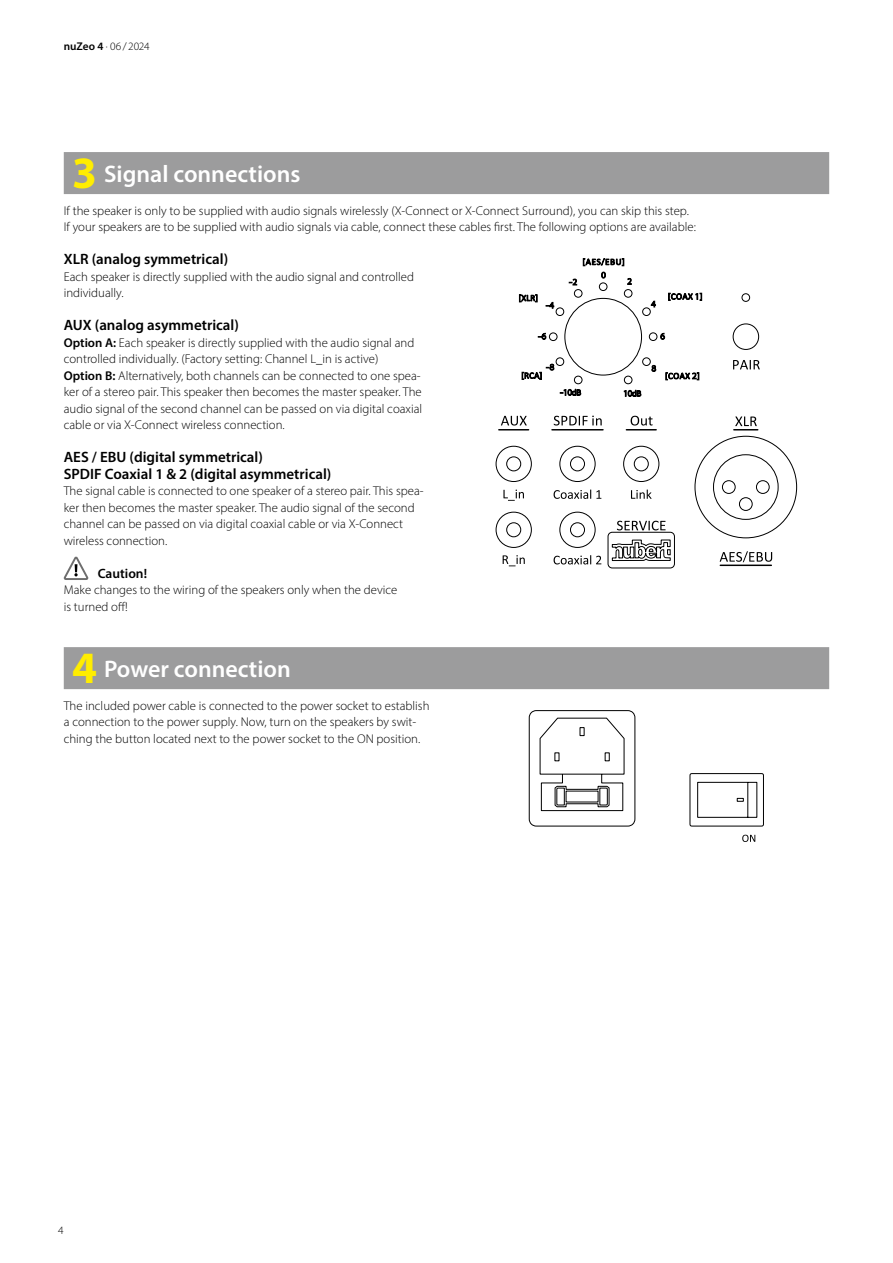
<style>
.page{position:relative;width:893px;height:1263px;background:#fff}
.page>*{position:absolute;margin:0;border:0;box-sizing:border-box;transform-origin:0 0}
.t1{font:600 24px "Myriad Pro";color:#fff}
.t2{font:600 15px/16.5px "Myriad Pro";color:#000}
.t3{font:600 13.5px "Myriad Pro";color:#000}
.t4{font:300 12.75px/16.5px "Myriad Pro";color:#000}
.t5{font:300 11.25px "Myriad Pro";letter-spacing:-.01em;color:#000}
.s1{font-weight:600}
.s2{font-weight:700;font-size:45px;color:#ffed00}
</style>
<div class="page">
<div style="left:64px;top:152px;width:765px;height:42px;background:#9c9c9d"></div>
<svg style="left:63px;top:556px;width:26px;height:24px"></svg>
<div style="left:64px;top:647px;width:765px;height:42px;background:#9c9c9d"></div>
<svg style="left:495px;top:282px;width:302px;height:261px"></svg>
<hr style="left:499px;top:429px;width:30px;height:1px;background:#000">
<svg style="left:583px;top:258px;width:41px;height:8px"></svg>
<svg style="left:569px;top:279px;width:8px;height:6px"></svg>
<svg style="left:601px;top:272px;width:5px;height:6px"></svg>
<svg style="left:627px;top:278px;width:5px;height:7px"></svg>
<svg style="left:501px;top:293px;width:278px;height:276px"></svg>
<svg style="left:528px;top:710px;width:236px;height:117px"></svg>
<svg style="left:742px;top:835px;width:13px;height:7px"></svg>
<p class="t5" style="left:64px;top:39px;width:87px"><span class="s1">nuZeo 4</span> · 06 / 2024</p>
<h1 class="t1" style="left:72px;top:158px;width:230px"><span class="s2">3</span> Signal connections</h1>
<p class="t4" style="left:64px;top:202px;width:634px">If the speaker is only to be supplied with audio signals wirelessly (X-Connect or X-Connect Surround), you can skip this step.<br>If your speakers are to be supplied with audio signals via cable, connect these cables first. The following options are available:</p>
<p class="t2" style="left:64px;top:251px;width:166px">XLR (analog symmetrical)</p>
<p class="t4" style="left:64px;top:268px;width:352px">Each speaker is directly supplied with the audio signal and controlled individually.</p>
<p class="t2" style="left:64px;top:317px;width:177px">AUX (analog asymmetrical)</p>
<p class="t4" style="left:64px;top:334px;width:360px"><span class="s1">Option A:</span> Each speaker is directly supplied with the audio signal and controlled individually. (Factory setting: Channel L_in is active)<br><span class="s1">Option B:</span> Alternatively, both channels can be connected to one spea&shy;ker of a stereo pair. This speaker then becomes the master speaker. The audio signal of the second channel can be passed on via digital coaxial cable or via X-Connect wireless connection.</p>
<p class="t2" style="left:64px;top:449px;width:269px">AES / EBU (digital symmetrical)<br>SPDIF Coaxial 1 &amp; 2 (digital asymmetrical)</p>
<p class="t4" style="left:64px;top:483px;width:361px">The signal cable is connected to one speaker of a stereo pair. This spea&shy;ker then becomes the master speaker. The audio signal of the second channel can be passed on via digital coaxial cable or via X-Connect wireless connection.</p>
<p class="t3" style="left:98px;top:565px;width:51px">Caution!</p>
<p class="t4" style="left:64px;top:582px;width:335px">Make changes to the wiring of the speakers only when the device is turned off!</p>
<h1 class="t1" style="left:72px;top:653px;width:220px"><span class="s2">4</span> Power connection</h1>
<p class="t4" style="left:64px;top:697px;width:367px">The included power cable is connected to the power socket to establish a connection to the power supply. Now, turn on the speakers by swit&shy;ching the button located next to the power socket to the ON position.</p>
<p class="t5" style="left:58px;top:1223px;width:7px">4</p>
</div>
